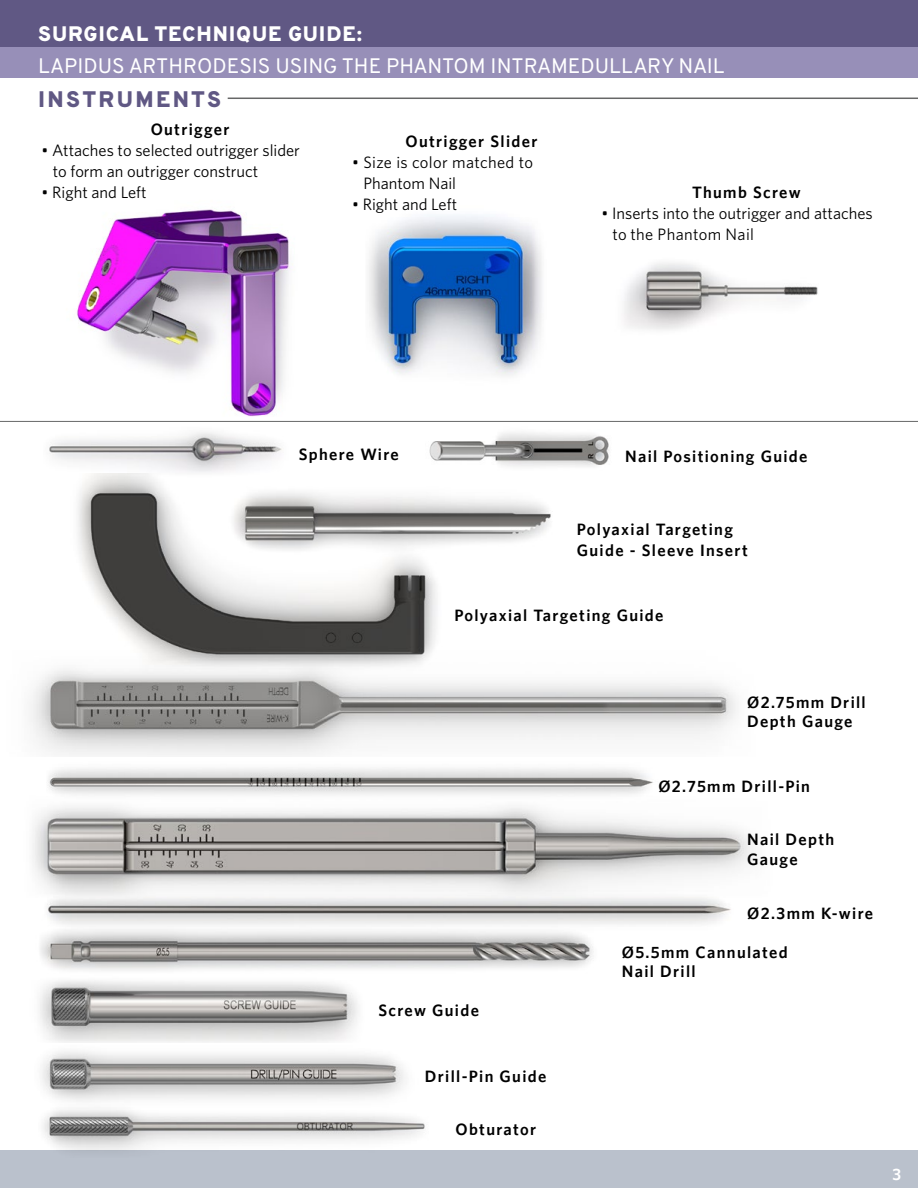
<style>
.page{position:relative;width:918px;height:1188px;background:#fff}
.page>*{position:absolute;margin:0;border:0;box-sizing:border-box;transform-origin:0 0}
.t1{font:800 22.5px "Overpass";letter-spacing:.1em;color:#605884}
.t2{font:21px "Overpass";color:#fff}
.t3{font:800 21px "Overpass";letter-spacing:.04em;color:#fff}
.t4{font:600 16.5px/19.5px "Whitney";letter-spacing:.08em;color:#000}
.t5{font:16.5px/21px "Whitney";color:#000}
.t6{font:600 16.5px "Whitney";color:#fff}
</style>
<div class="page">
<div style="left:0;top:0;width:918px;height:50px;background:#605884"></div>
<div style="left:0;top:48px;width:918px;height:30px;background:#978fb8"></div>
<div style="left:0;top:1150px;width:918px;height:38px;background:#bac1cc"></div>
<img style="left:78px;top:479px;width:359px;height:155px">
<img style="left:415px;top:420px;width:215px;height:47px">
<img style="left:40px;top:981px;width:318px;height:62px">
<img style="left:42px;top:1051px;width:363px;height:49px">
<img style="left:76px;top:209px;width:217px;height:207px">
<img style="left:369px;top:215px;width:173px;height:161px">
<img style="left:624px;top:263px;width:194px;height:67px">
<img style="left:175px;top:479px;width:376px;height:86px">
<img style="left:47px;top:906px;width:684px;height:18px">
<img style="left:40px;top:918px;width:582px;height:53px">
<img style="left:30px;top:634px;width:706px;height:117px">
<img style="left:49px;top:432px;width:233px;height:47px">
<img style="left:43px;top:1100px;width:382px;height:51px">
<img style="left:32px;top:810px;width:721px;height:96px">
<img style="left:48px;top:751px;width:605px;height:59px">
<hr style="left:228px;top:98px;width:690px;height:1px;background:#666767">
<hr style="left:0;top:421px;width:918px;height:1px;background:#666767">
<p class="t3" style="left:38px;top:21px;width:325px">SURGICAL TECHNIQUE GUIDE:</p>
<p class="t2" style="left:38px;top:52px;width:688px">LAPIDUS ARTHRODESIS USING THE PHANTOM INTRAMEDULLARY NAIL</p>
<h1 class="t1" style="left:38px;top:85px;width:185px">INSTRUMENTS</h1>
<p class="t4" style="left:151px;top:119px;width:80px">Outrigger</p>
<p class="t5" style="left:53px;top:139px;width:249px;text-indent:-11px">• Attaches to selected outrigger slider to form an outrigger construct</p>
<p class="t5" style="left:42px;top:181px;width:107px">• Right and Left</p>
<p class="t4" style="left:405px;top:131px;width:133px">Outrigger Slider</p>
<p class="t5" style="left:363px;top:151px;width:171px;text-indent:-11px">• Size is color matched to<br>Phantom Nail</p>
<p class="t5" style="left:352px;top:193px;width:107px">• Right and Left</p>
<p class="t4" style="left:692px;top:182px;width:110px">Thumb Screw</p>
<p class="t5" style="left:613px;top:202px;width:262px;text-indent:-11px">• Inserts into the outrigger and attaches to the Phantom Nail</p>
<p class="t4" style="left:299px;top:444px;width:102px">Sphere Wire</p>
<p class="t4" style="left:625px;top:446px;width:184px">Nail Positioning Guide</p>
<p class="t4" style="left:577px;top:518px;width:173px;line-height:21px">Polyaxial Targeting<br>Guide - Sleeve Insert</p>
<p class="t4" style="left:454px;top:605px;width:210px">Polyaxial Targeting Guide</p>
<p class="t4" style="left:378px;top:1000px;width:102px">Screw Guide</p>
<p class="t4" style="left:425px;top:1066px;width:123px">Drill-Pin Guide</p>
<p class="t4" style="left:456px;top:1119px;width:82px">Obturator</p>
<p class="t4" style="left:747px;top:693px;width:120px;line-height:18.6px">Ø2.75mm Drill<br>Depth Gauge</p>
<p class="t4" style="left:658px;top:776px;width:153px">Ø2.75mm Drill-Pin</p>
<p class="t4" style="left:747px;top:829px;width:89px">Nail Depth<br>Gauge</p>
<p class="t4" style="left:747px;top:903px;width:127px">Ø2.3mm K-wire</p>
<p class="t4" style="left:622px;top:942px;width:167px">Ø5.5mm Cannulated<br>Nail Drill</p>
<p class="t6" style="left:892px;top:1164px;width:10px">3</p>
</div>
